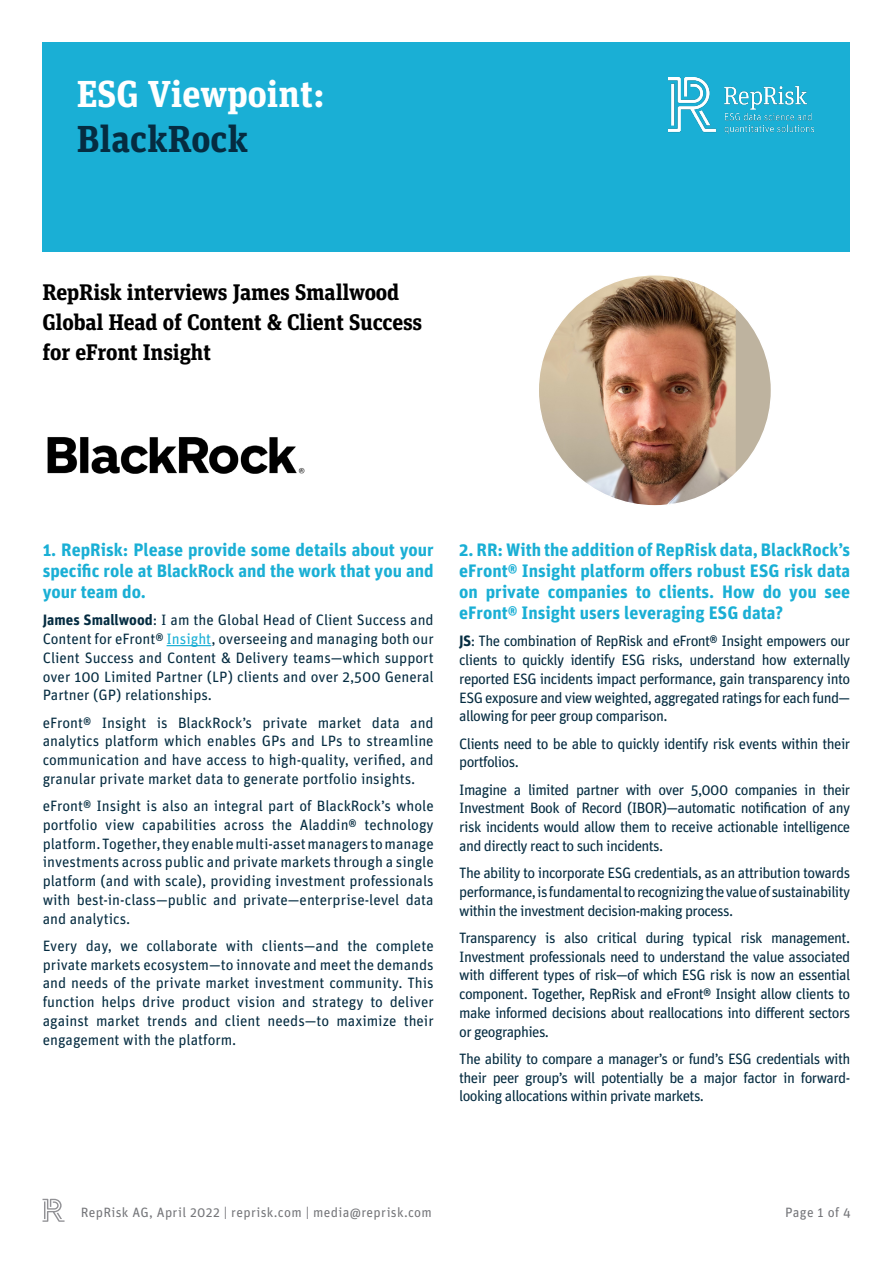
<style>
.page{position:relative;width:893px;height:1263px;background:#fff}
.page>*{position:absolute;margin:0;border:0;box-sizing:border-box;transform-origin:0 0}
.t1{font:700 37.5px "Unit Slab OT";color:#fff}
.t2{font:700 37.5px "Unit Slab OT";color:#052c41}
.t3{font:700 22.5px/30px "Unit Slab OT";letter-spacing:-.01em;color:#000}
.t4{font:700 18px/21px "Unit OT";color:#1aafd5;text-align:justify}
.t5{font:15px/18.8px "Unit OT";letter-spacing:-.04em;color:#052c41;text-align:justify}
.t6{font:13.5px "Unit OT";letter-spacing:.025em;color:#75767a}
.s1{font-weight:700}
.s2{color:#1aafd5}
</style>
<div class="page">
<svg style="left:43px;top:1199px;width:22px;height:23px"></svg>
<div style="left:43px;top:43px;width:807px;height:209px;background:#1aafd5"></div>
<img style="left:668px;top:77px;width:145px;height:56px">
<hr style="left:167px;top:645px;width:44px;height:1px;background:#1aafd5">
<img style="left:47px;top:437px;width:258px;height:37px">
<div style="left:538px;top:275px;width:233px;height:231px;background:#beb39f;border-radius:50%"></div>
<img style="left:540px;top:277px;width:196px;height:227px">
<h1 class="t1" style="left:77px;top:70px;width:250px">ESG Viewpoint:</h1>
<h1 class="t2" style="left:77px;top:115px;width:173px">BlackRock</h1>
<h2 class="t3" style="left:43px;top:277px;width:381px">RepRisk interviews James Smallwood<br>Global Head of Content &amp; Client Success for eFront Insight</h2>
<p class="t4" style="left:43px;top:539px;width:393px">1. RepRisk: Please provide some details about your specific role at BlackRock and the work that you and your team do.</p>
<p class="t5" style="left:43px;top:610px;width:392px"><span class="s1">James Smallwood</span>: I am the Global Head of Client Success and Content for eFront® <span class="s2">Insight</span>, overseeing and managing both our Client Success and Content &amp; Delivery teams—which support over 100 Limited Partner (LP) clients and over 2,500 General Partner (GP) relationships.</p>
<p class="t5" style="left:43px;top:713px;width:393px">eFront® Insight is BlackRock’s private market data and analytics platform which enables GPs and LPs to streamline communication and have access to high-quality, verified, and granular private market data to generate portfolio insights.</p>
<p class="t5" style="left:43px;top:796px;width:393px">eFront® Insight is also an integral part of BlackRock’s whole portfolio view capabilities across the Aladdin® technology platform. Together, they enable multi-asset managers to manage investments across public and private markets through a single platform (and with scale), providing investment professionals with best-in-class—public and private—enterprise-level data and analytics.</p>
<p class="t5" style="left:43px;top:936px;width:393px">Every day, we collaborate with clients—and the complete private markets ecosystem—to innovate and meet the demands and needs of the private market investment community. This function helps drive product vision and strategy to deliver against market trends and client needs—to maximize their engagement with the platform.</p>
<p class="t4" style="left:459px;top:539px;width:393px">2. RR: With the addition of RepRisk data, BlackRock’s eFront® Insight platform offers robust ESG risk data on private companies to clients. How do you see eFront® Insight users leveraging ESG data?</p>
<p class="t5" style="left:459px;top:631px;width:393px"><span class="s1">JS</span>: The combination of RepRisk and eFront® Insight empowers our clients to quickly identify ESG risks, understand how externally reported ESG incidents impact performance, gain transparency into ESG exposure and view weighted, aggregated ratings for each fund— allowing for peer group comparison.</p>
<p class="t5" style="left:459px;top:734px;width:392px">Clients need to be able to quickly identify risk events within their portfolios.</p>
<p class="t5" style="left:459px;top:780px;width:393px">Imagine a limited partner with over 5,000 companies in their Investment Book of Record (IBOR)—automatic notification of any risk incidents would allow them to receive actionable intelligence and directly react to such incidents.</p>
<p class="t5" style="left:459px;top:863px;width:393px">The ability to incorporate ESG credentials, as an attribution towards performance, is fundamental to recognizing the value of sustainability within the investment decision-making process.</p>
<p class="t5" style="left:459px;top:928px;width:393px">Transparency is also critical during typical risk management.<br>Investment professionals need to understand the value associated with different types of risk—of which ESG risk is now an essential component. Together, RepRisk and eFront® Insight allow clients to make informed decisions about reallocations into different sectors or geographies.</p>
<p class="t5" style="left:459px;top:1049px;width:393px">The ability to compare a manager’s or fund’s ESG credentials with their peer group’s will potentially be a major factor in forward&shy;looking allocations within private markets.</p>
<p class="t6" style="left:81px;top:1203px;width:353px">RepRisk AG, April 2022 | reprisk.com | media@reprisk.com</p>
<p class="t6" style="left:785px;top:1204px;width:67px">Page 1 of 4</p>
</div>
